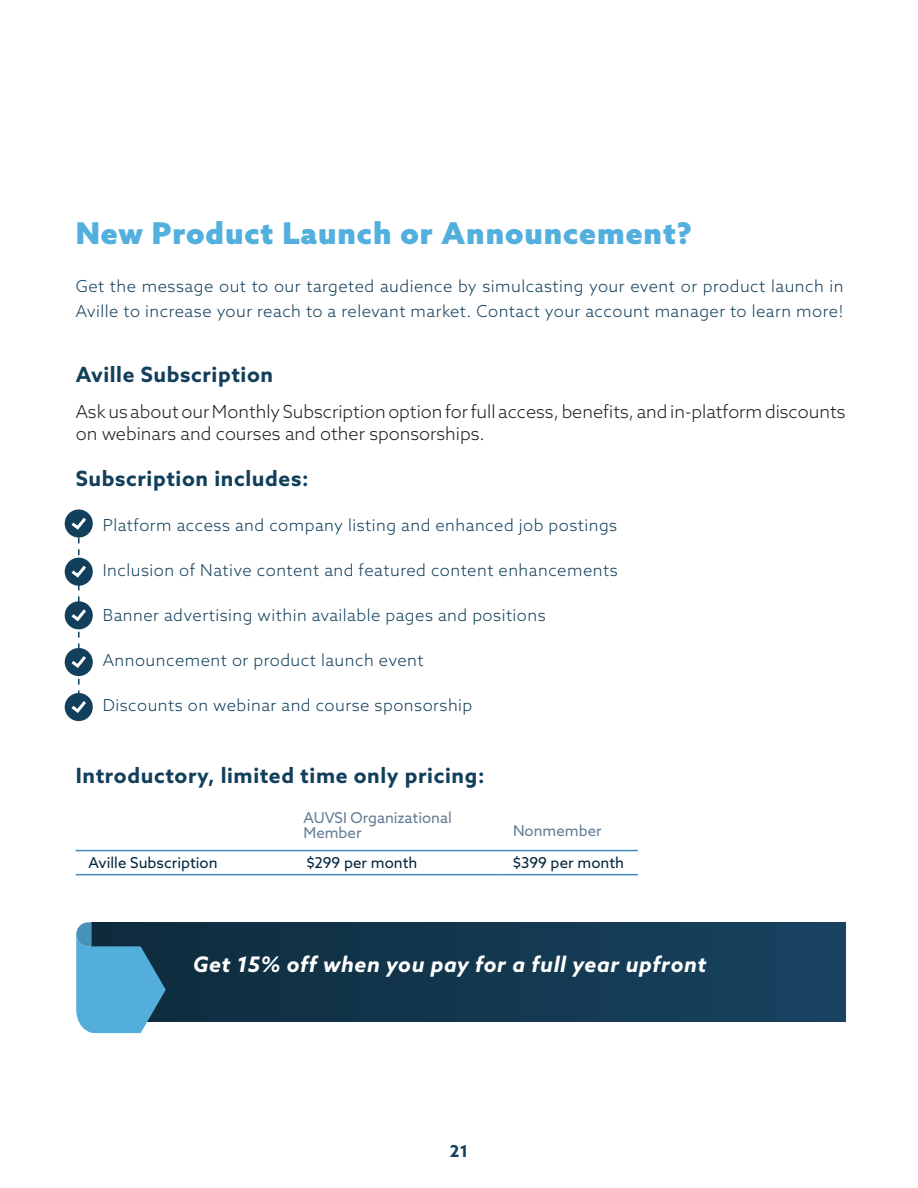
<style>
.page{position:relative;width:918px;height:1188px;background:#fff}
.page>*{position:absolute;margin:0;border:0;box-sizing:border-box;transform-origin:0 0}
.t1{font:900 30px "Azo Sans";letter-spacing:.03em;color:#53afdd}
.t2{font:italic 700 21.45px "Azo Sans";letter-spacing:.03em;color:#fff}
.t3{font:700 21px "Azo Sans";letter-spacing:.03em;color:#123f5b}
.t4{font:300 18px/21.6px "Azo Sans";color:#231f20}
.t5{font:300 16.5px/25.5px "Azo Sans";letter-spacing:.03em;color:#123f5b}
.t6{font:700 16.5px "Azo Sans";color:#123f5b}
.Body{font:15px "Azo Sans";letter-spacing:.005em;color:#00253d}
.t7{font:15px/15px "Azo Sans";color:#627c93}
</style>
<div class="page">
<svg style="left:65px;top:509px;width:28px;height:29px"></svg>
<div style="left:65px;top:558px;width:28px;height:28px;background:#123f5b;border-radius:50%"></div>
<div style="left:65px;top:601px;width:28px;height:28px;background:#123f5b;border-radius:50%"></div>
<div style="left:65px;top:648px;width:28px;height:28px;background:#123f5b;border-radius:50%"></div>
<div style="left:65px;top:693px;width:28px;height:28px;background:#123f5b;border-radius:50%"></div>
<svg style="left:68px;top:515px;width:21px;height:17px"></svg>
<svg style="left:68px;top:538px;width:21px;height:175px"></svg>
<hr style="left:76px;top:850px;width:221px;height:1px;background:#408abe">
<hr style="left:297px;top:850px;width:206px;height:1px;background:#408abe">
<hr style="left:503px;top:850px;width:135px;height:1px;background:#408abe">
<hr style="left:76px;top:874px;width:221px;height:1px;background:#408abe">
<hr style="left:297px;top:874px;width:206px;height:1px;background:#408abe">
<hr style="left:503px;top:874px;width:135px;height:1px;background:#408abe">
<div style="left:92px;top:922px;width:754px;height:100px;background:linear-gradient(to right,#0e2b3c,#184361)"></div>
<svg style="left:76px;top:922px;width:90px;height:111px;background:#488eb2"></svg>
<p class="t1" style="left:76px;top:213px;width:617px">New Product Launch or Announcement?</p>
<p class="t5" style="left:76px;top:273px;width:770px">Get the message out to our targeted audience by simulcasting your event or product launch in<br>Aville to increase your reach to a relevant market. Contact your account manager to learn more!</p>
<p class="t3" style="left:76px;top:360px;width:199px">Aville Subscription</p>
<p class="t4" style="left:76px;top:401px;width:771px">Ask us about our Monthly Subscription option for full access, benefits, and in-platform discounts on webinars and courses and other sponsorships.</p>
<p class="t3" style="left:76px;top:465px;width:234px">Subscription includes:</p>
<p class="t5" style="left:76px;top:512px;width:543px">• Platform access and company listing and enhanced job postings</p>
<p class="t5" style="left:76px;top:557px;width:543px">• Inclusion of Native content and featured content enhancements</p>
<p class="t5" style="left:76px;top:602px;width:472px">• Banner advertising within available pages and positions</p>
<p class="t5" style="left:76px;top:647px;width:349px">• Announcement or product launch event</p>
<p class="t5" style="left:76px;top:692px;width:398px">• Discounts on webinar and course sponsorship</p>
<p class="t3" style="left:76px;top:762px;width:410px">Introductory, limited time only pricing:</p>
<p class="t7" style="left:303px;top:810px;width:150px">AUVSI Organizational<br>Member</p>
<p class="t7" style="left:513px;top:823px;width:90px">Nonmember</p>
<p class="Body" style="left:88px;top:853px;width:131px">Aville Subscription</p>
<p class="Body" style="left:307px;top:853px;width:112px">$299 per month</p>
<p class="Body" style="left:513px;top:853px;width:113px">$399 per month</p>
<p class="t2" style="left:193px;top:950px;width:515px">Get 15% off when you pay for a full year upfront</p>
<p class="t6" style="left:450px;top:1140px;width:20px">21</p>
</div>
